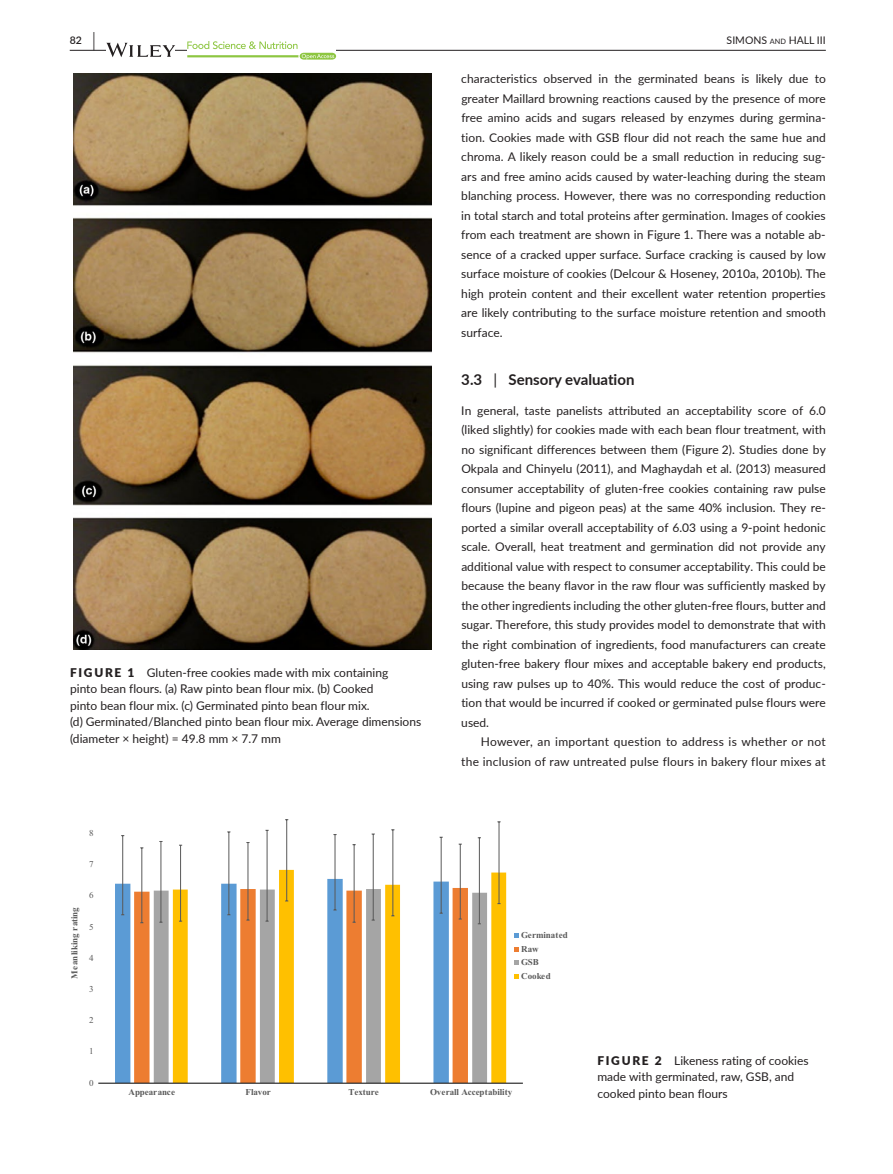
<style>
.page{position:relative;width:893px;height:1174px;background:#fff}
.page>*{position:absolute;margin:0;border:0;box-sizing:border-box;transform-origin:0 0}
.t1{font:700 15px "Lato";color:#231f20}
.t2{font:12px/19.5px "Lato";color:#231f20;text-align:justify}
.t3{font:12px/19.5px "Lato";letter-spacing:.02em;color:#231f20;text-align:right}
.t4{font:10.5px "Lato";color:#231f20}
.t5{font:600 10.5px "Lato";color:#231f20}
.t6{font:700 9px/13.5px "Times New Roman";color:#595959}
.t7{font:700 9px "Times New Roman";letter-spacing:-.02em;color:#595959}
.t8{font:9px "Times New Roman";color:#595959}
.s1{font-size:19.5px}
.s2{font-size:7.35px}
.s3{font-weight:400}
.s4{font-weight:900}
</style>
<div class="page">
<hr style="left:70px;top:50px;width:756px;height:1px;background:#231f20">
<svg style="left:106px;top:43px;width:69px;height:14px"></svg>
<svg style="left:187px;top:41px;width:149px;height:19px"></svg>
<div style="left:70px;top:73px;width:365px;height:577px;background:linear-gradient(to bottom,#fff,#fff)"></div>
<img style="left:74px;top:73px;width:357px;height:577px">
<svg style="left:115px;top:879px;width:46px;height:203px;fill:#5b9bd5"></svg>
<svg style="left:134px;top:888px;width:27px;height:194px;fill:#ed7d31"></svg>
<svg style="left:154px;top:889px;width:19px;height:193px;fill:#a5a5a5"></svg>
<svg style="left:173px;top:870px;width:333px;height:212px"></svg>
<hr style="left:122px;top:884px;width:1px;height:30px;background:#595959">
<hr style="left:122px;top:835px;width:1px;height:49px;background:#595959">
<hr style="left:229px;top:884px;width:1px;height:30px;background:#595959">
<hr style="left:229px;top:832px;width:1px;height:52px;background:#595959">
<hr style="left:335px;top:878px;width:1px;height:32px;background:#595959">
<hr style="left:335px;top:834px;width:1px;height:44px;background:#595959">
<hr style="left:441px;top:882px;width:1px;height:31px;background:#595959">
<hr style="left:441px;top:837px;width:1px;height:45px;background:#595959">
<hr style="left:142px;top:892px;width:1px;height:30px;background:#595959">
<hr style="left:142px;top:848px;width:1px;height:44px;background:#595959">
<hr style="left:248px;top:888px;width:1px;height:32px;background:#595959">
<hr style="left:248px;top:842px;width:1px;height:46px;background:#595959">
<hr style="left:354px;top:891px;width:1px;height:31px;background:#595959">
<hr style="left:354px;top:844px;width:1px;height:47px;background:#595959">
<hr style="left:460px;top:887px;width:1px;height:32px;background:#595959">
<hr style="left:460px;top:844px;width:1px;height:43px;background:#595959">
<hr style="left:161px;top:891px;width:1px;height:31px;background:#595959">
<hr style="left:161px;top:841px;width:1px;height:50px;background:#595959">
<hr style="left:267px;top:889px;width:1px;height:32px;background:#595959">
<hr style="left:267px;top:830px;width:1px;height:59px;background:#595959">
<hr style="left:373px;top:888px;width:1px;height:32px;background:#595959">
<hr style="left:373px;top:834px;width:1px;height:54px;background:#595959">
<hr style="left:479px;top:893px;width:1px;height:30px;background:#595959">
<hr style="left:479px;top:837px;width:1px;height:56px;background:#595959">
<hr style="left:180px;top:889px;width:1px;height:32px;background:#595959">
<hr style="left:180px;top:845px;width:1px;height:44px;background:#595959">
<hr style="left:286px;top:869px;width:1px;height:32px;background:#595959">
<hr style="left:286px;top:819px;width:1px;height:50px;background:#595959">
<hr style="left:393px;top:884px;width:1px;height:31px;background:#595959">
<hr style="left:393px;top:829px;width:1px;height:55px;background:#595959">
<hr style="left:499px;top:872px;width:1px;height:31px;background:#595959">
<hr style="left:499px;top:822px;width:1px;height:50px;background:#595959">
<hr style="left:98px;top:1082px;width:425px;height:1px;background:#000">
<svg style="left:515px;top:933px;width:4px;height:5px"></svg>
<svg style="left:515px;top:947px;width:4px;height:4px"></svg>
<svg style="left:515px;top:960px;width:4px;height:5px"></svg>
<svg style="left:515px;top:974px;width:4px;height:4px"></svg>
<p class="t5" style="left:70px;top:33px;width:27px">82 <span class="s1">|</span></p>
<p class="t4" style="left:727px;top:33px;width:101px">SIMONS <span class="s2">an d</span> HALL III</p>
<p class="t2" style="left:461px;top:68px;width:366px">characteristics observed in the germinated beans is likely due to greater Maillard browning reactions caused by the presence of more free amino acids and sugars released by enzymes during germina&shy;tion. Cookies made with GSB flour did not reach the same hue and chroma. A likely reason could be a small reduction in reducing sug&shy;ars and free amino acids caused by water-leaching during the steam blanching process. However, there was no corresponding reduction in total starch and total proteins after germination. Images of cookies from each treatment are shown in Figure 1. There was a notable ab&shy;sence of a cracked upper surface. Surface cracking is caused by low surface moisture of cookies (Delcour &amp; Hoseney, 2010a, 2010b). The high protein content and their excellent water retention properties are likely contributing to the surface moisture retention and smooth surface.</p>
<p class="t1" style="left:461px;top:369px;width:175px">3.3 <span class="s3">|</span> Sensory evaluation</p>
<p class="t2" style="left:461px;top:400px;width:366px">In general, taste panelists attributed an acceptability score of 6.0 (liked slightly) for cookies made with each bean flour treatment, with no significant differences between them (Figure 2). Studies done by Okpala and Chinyelu (2011), and Maghaydah et al. (2013) measured consumer acceptability of gluten-free cookies containing raw pulse flours (lupine and pigeon peas) at the same 40% inclusion. They re&shy;ported a similar overall acceptability of 6.03 using a 9-point hedonic scale. Overall, heat treatment and germination did not provide any additional value with respect to consumer acceptability. This could be because the beany flavor in the raw flour was sufficiently masked by the other ingredients including the other gluten-free flours, butter and sugar. Therefore, this study provides model to demonstrate that with the right combination of ingredients, food manufacturers can create gluten-free bakery flour mixes and acceptable bakery end products, using raw pulses up to 40%. This would reduce the cost of produc&shy;tion that would be incurred if cooked or germinated pulse flours were used.</p>
<p class="t3" style="left:461px;top:731px;width:366px">However, an important question to address is whether or not the inclusion of raw untreated pulse flours in bakery flour mixes at</p>
<p class="t2" style="left:70px;top:664px;width:353px;line-height:16.5px;text-align:left"><span class="s4">FIGURE 1</span> Gluten-free cookies made with mix containing<br>pinto bean flours. (a) Raw pinto bean flour mix. (b) Cooked<br>pinto bean flour mix. (c) Germinated pinto bean flour mix.<br>(d) Germinated/Blanched pinto bean flour mix. Average dimensions (diameter × height) = 49.8 mm × 7.7 mm</p>
<p class="t8" style="left:89px;top:827px;width:6px">8</p>
<p class="t8" style="left:89px;top:858px;width:6px">7</p>
<p class="t7" style="left:68px;top:979px;width:73px;rotate:-90deg">Mean liking rating</p>
<p class="t8" style="left:89px;top:889px;width:6px">6</p>
<p class="t8" style="left:89px;top:920px;width:6px">5</p>
<p class="t8" style="left:89px;top:951px;width:6px">4</p>
<p class="t8" style="left:89px;top:983px;width:6px">3</p>
<p class="t8" style="left:89px;top:1014px;width:6px">2</p>
<p class="t8" style="left:89px;top:1045px;width:6px">1</p>
<p class="t8" style="left:89px;top:1076px;width:6px">0</p>
<p class="t6" style="left:521px;top:928px;width:48px">Germinated<br>Raw<br>GSB<br>Cooked</p>
<p class="t6" style="left:128px;top:1085px;width:48px">Appearance</p>
<p class="t6" style="left:246px;top:1085px;width:27px">Flavor</p>
<p class="t6" style="left:348px;top:1085px;width:32px">Texture</p>
<p class="t6" style="left:430px;top:1085px;width:84px">Overall Acceptability</p>
<p class="t2" style="left:597px;top:1051px;width:213px;line-height:16.5px;text-align:left"><span class="s4">FIGURE 2</span> Likeness rating of cookies made with germinated, raw, GSB, and cooked pinto bean flours</p>
</div>
